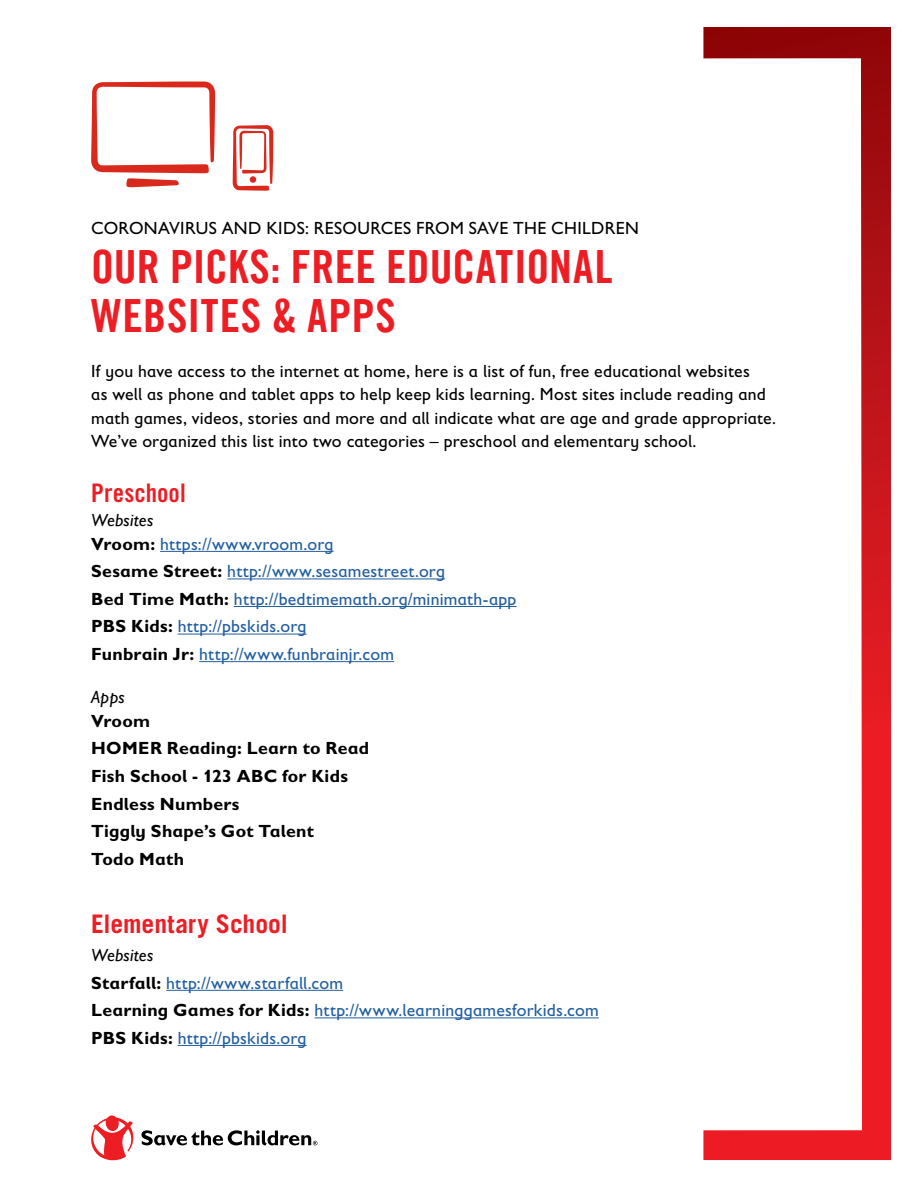
<style>
.page{position:relative;width:918px;height:1188px;background:#fff}
.page>*{position:absolute;margin:0;border:0;box-sizing:border-box;transform-origin:0 0}
.t1{font:45.9px/48.4px "Trade Gothic LT Com Bd Cn 20";letter-spacing:.01em;color:#ed1d24}
.t2{font:700 25.65px "Trade Gothic";letter-spacing:-.005em;color:#ed1d24}
.t3{font:25.65px "Trade Gothic Bold Cond Twenty";letter-spacing:.005em;color:#ed1d24}
.t4{font:17.7px/23.5px "Gill Sans Infant Std";letter-spacing:.01em;color:#000}
.t5{font:17.7px/27.6px "Gill Sans Infant Std";letter-spacing:.015em;color:#215e9e}
.t6{font:700 17.7px/27.6px "Gill Sans Infant Std";letter-spacing:.015em;color:#000}
.t7{font:italic 17.7px "Gill Sans Infant Std";color:#000}
.s1{font-style:italic;color:#000}
.s2{font-weight:700;color:#000}
</style>
<div class="page">
<svg style="left:703px;top:27px;width:188px;height:1133px"></svg>
<hr style="left:160px;top:551px;width:174px;height:1px;background:#215e9e">
<hr style="left:227px;top:579px;width:218px;height:1px;background:#215e9e">
<hr style="left:234px;top:606px;width:283px;height:1px;background:#215e9e">
<hr style="left:178px;top:634px;width:129px;height:1px;background:#215e9e">
<hr style="left:199px;top:661px;width:195px;height:1px;background:#215e9e">
<hr style="left:166px;top:990px;width:177px;height:1px;background:#215e9e">
<hr style="left:315px;top:1017px;width:284px;height:1px;background:#215e9e">
<hr style="left:178px;top:1045px;width:129px;height:1px;background:#215e9e">
<svg style="left:91px;top:1115px;width:43px;height:46px"></svg>
<svg style="left:141px;top:1130px;width:176px;height:15px"></svg>
<svg style="left:233px;top:125px;width:40px;height:66px"></svg>
<svg style="left:91px;top:82px;width:124px;height:105px"></svg>
<p class="t4" style="left:91px;top:216px;width:549px">CORONAVIRUS AND KIDS: RESOURCES FROM SAVE THE CHILDREN</p>
<h1 class="t1" style="left:91px;top:242px;width:523px">OUR PICKS: FREE EDUCATIONAL<br>WEBSITES &amp; APPS</h1>
<p class="t4" style="left:91px;top:359px;width:686px">If you have access to the internet at home, here is a list of fun, free educational websites<br>as well as phone and tablet apps to help keep kids learning. Most sites include reading and math games, videos, stories and more and all indicate what are age and grade appropriate.<br>We’ve organized this list into two categories – preschool and elementary school.</p>
<h2 class="t3" style="left:91px;top:478px;width:96px">Preschool</h2>
<p class="t5" style="left:91px;top:508px;width:244px;line-height:23.5px"><span class="s1">Websites<br></span><span class="s2">Vroom:</span> https://www.vroom.org</p>
<p class="t5" style="left:91px;top:557px;width:427px"><span class="s2">Sesame Street:</span> http://www.sesamestreet.org<br><span class="s2">Bed Time Math:</span> http://bedtimemath.org/minimath-app <span class="s2">PBS Kids:</span> http://pbskids.org<br><span class="s2">Funbrain Jr:</span> http://www.funbrainjr.com</p>
<p class="t7" style="left:91px;top:687px;width:35px">Apps</p>
<p class="t6" style="left:91px;top:707px;width:280px">Vroom<br>HOMER Reading: Learn to Read<br>Fish School - 123 ABC for Kids<br>Endless Numbers<br>Tiggly Shape’s Got Talent<br>Todo Math</p>
<h2 class="t2" style="left:91px;top:909px;width:198px">Elementary School</h2>
<p class="t5" style="left:91px;top:941px;width:509px"><span class="s1">Websites<br></span><span class="s2">Starfall:</span> http://www.starfall.com<br><span class="s2">Learning Games for Kids:</span> http://www.learninggamesforkids.com <span class="s2">PBS Kids:</span> http://pbskids.org</p>
</div>
